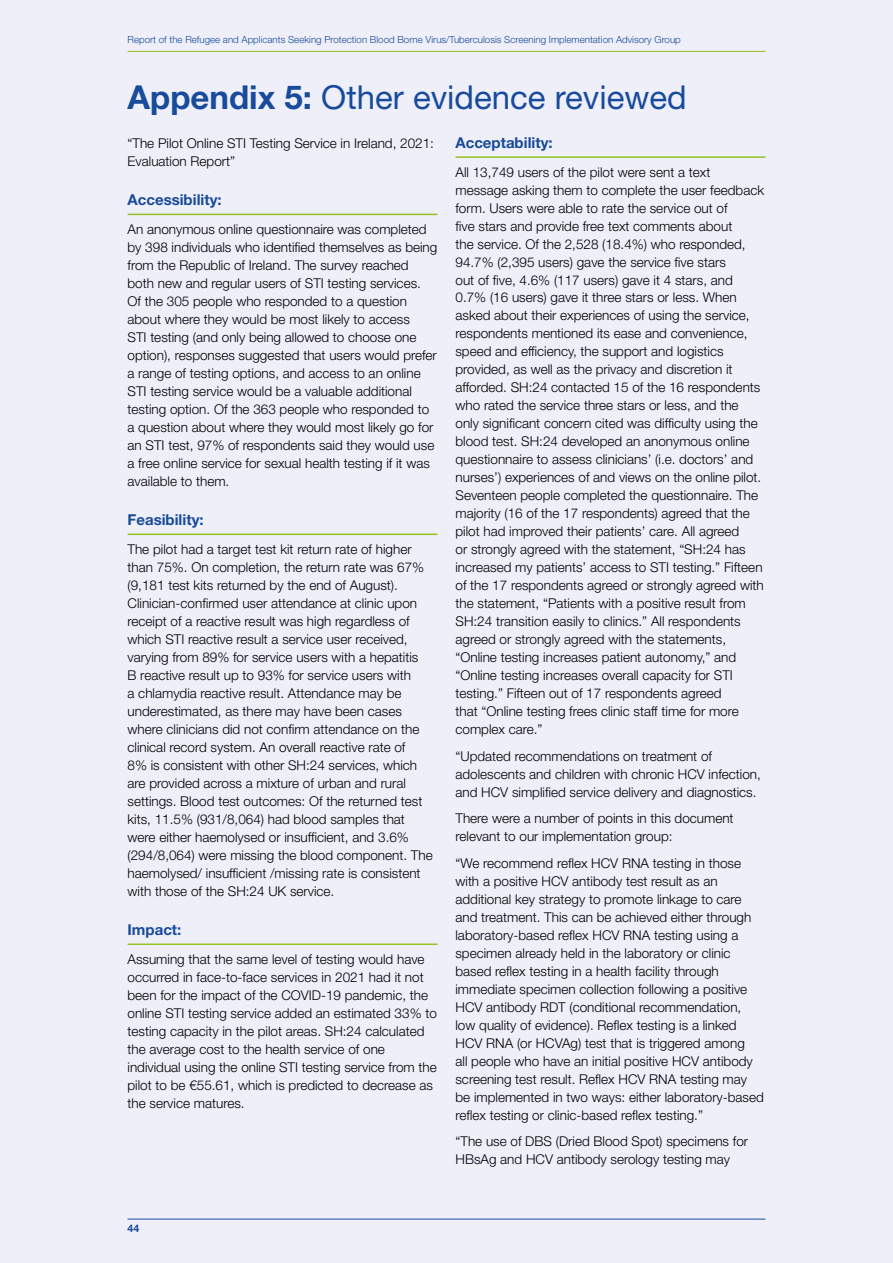
<style>
.page{position:relative;width:893px;height:1263px;background:#eeeff9}
.page>*{position:absolute;margin:0;border:0;box-sizing:border-box;transform-origin:0 0}
.t1{font:33px "Helvetica Neue LT Std";color:#184b9b}
.t2{font:700 15px "Helvetica Neue LT Std";color:#184b9b}
.t3{font:300 13.5px/18px "Helvetica Neue LT Std";color:#000}
.t4{font:700 10.5px "Helvetica Neue LT Std";color:#184b9b}
.t5{font:300 9.75px "Helvetica Neue LT Std";color:#184b9b}
.s1{font-weight:700}
</style>
<div class="page">
<hr style="left:128px;top:51px;width:637px;height:1px;background:#95c11f">
<hr style="left:128px;top:1219px;width:637px;height:1px;background:#184b9b">
<hr style="left:128px;top:214px;width:309px;height:1px;background:#95c11f">
<hr style="left:128px;top:534px;width:309px;height:1px;background:#95c11f">
<hr style="left:128px;top:943px;width:309px;height:2px;background:#95c11f">
<hr style="left:455px;top:156px;width:310px;height:2px;background:#95c11f">
<p class="t5" style="left:128px;top:33px;width:555px">Report of the Refugee and Applicants Seeking Protection Blood Borne Virus/Tuberculosis Screening Implementation Advisory Group</p>
<h1 class="t1" style="left:128px;top:77px;width:561px"><span class="s1">Appendix 5:</span> Other evidence reviewed</h1>
<p class="t3" style="left:128px;top:134px;width:308px">“The Pilot Online STI Testing Service in Ireland, 2021:<br>Evaluation Report”</p>
<p class="t2" style="left:128px;top:190px;width:96px">Accessibility:</p>
<p class="t3" style="left:128px;top:220px;width:311px">An anonymous online questionnaire was completed by 398 individuals who identified themselves as being from the Republic of Ireland. The survey reached both new and regular users of STI testing services.<br>Of the 305 people who responded to a question about where they would be most likely to access<br>STI testing (and only being allowed to choose one option), responses suggested that users would prefer a range of testing options, and access to an online STI testing service would be a valuable additional testing option. Of the 363 people who responded to a question about where they would most likely go for an STI test, 97% of respondents said they would use a free online service for sexual health testing if it was available to them.</p>
<p class="t2" style="left:128px;top:510px;width:78px">Feasibility:</p>
<p class="t3" style="left:128px;top:540px;width:307px">The pilot had a target test kit return rate of higher than 75%. On completion, the return rate was 67% (9,181 test kits returned by the end of August).<br>Clinician-confirmed user attendance at clinic upon receipt of a reactive result was high regardless of which STI reactive result a service user received, varying from 89% for service users with a hepatitis<br>B reactive result up to 93% for service users with<br>a chlamydia reactive result. Attendance may be underestimated, as there may have been cases where clinicians did not confirm attendance on the clinical record system. An overall reactive rate of<br>8% is consistent with other SH:24 services, which are provided across a mixture of urban and rural settings. Blood test outcomes: Of the returned test kits, 11.5% (931/8,064) had blood samples that were either haemolysed or insufficient, and 3.6% (294/8,064) were missing the blood component. The haemolysed/ insufficient /missing rate is consistent with those of the SH:24 UK service.</p>
<p class="t2" style="left:128px;top:920px;width:55px">Impact:</p>
<p class="t3" style="left:128px;top:949px;width:311px">Assuming that the same level of testing would have occurred in face-to-face services in 2021 had it not been for the impact of the COVID-19 pandemic, the online STI testing service added an estimated 33% to testing capacity in the pilot areas. SH:24 calculated the average cost to the health service of one individual using the online STI testing service from the pilot to be €55.61, which is predicted to decrease as the service matures.</p>
<p class="t2" style="left:455px;top:133px;width:99px">Acceptability:</p>
<p class="t3" style="left:455px;top:162px;width:310px">All 13,749 users of the pilot were sent a text message asking them to complete the user feedback form. Users were able to rate the service out of<br>five stars and provide free text comments about<br>the service. Of the 2,528 (18.4%) who responded, 94.7% (2,395 users) gave the service five stars<br>out of five, 4.6% (117 users) gave it 4 stars, and 0.7% (16 users) gave it three stars or less. When asked about their experiences of using the service, respondents mentioned its ease and convenience, speed and efficiency, the support and logistics provided, as well as the privacy and discretion it afforded. SH:24 contacted 15 of the 16 respondents who rated the service three stars or less, and the only significant concern cited was difficulty using the blood test. SH:24 developed an anonymous online questionnaire to assess clinicians’ (i.e. doctors’ and nurses’) experiences of and views on the online pilot.<br>Seventeen people completed the questionnaire. The majority (16 of the 17 respondents) agreed that the pilot had improved their patients’ care. All agreed<br>or strongly agreed with the statement, “SH:24 has increased my patients’ access to STI testing.” Fifteen of the 17 respondents agreed or strongly agreed with the statement, “Patients with a positive result from SH:24 transition easily to clinics.” All respondents agreed or strongly agreed with the statements, “Online testing increases patient autonomy,” and “Online testing increases overall capacity for STI testing.” Fifteen out of 17 respondents agreed<br>that “Online testing frees clinic staff time for more complex care.”</p>
<p class="t3" style="left:455px;top:747px;width:307px">“Updated recommendations on treatment of adolescents and children with chronic HCV infection, and HCV simplified service delivery and diagnostics.</p>
<p class="t3" style="left:455px;top:809px;width:280px">There were a number of points in this document relevant to our implementation group:</p>
<p class="t3" style="left:455px;top:854px;width:310px">“We recommend reflex HCV RNA testing in those with a positive HCV antibody test result as an additional key strategy to promote linkage to care and treatment. This can be achieved either through laboratory-based reflex HCV RNA testing using a specimen already held in the laboratory or clinic based reflex testing in a health facility through immediate specimen collection following a positive HCV antibody RDT (conditional recommendation, low quality of evidence). Reflex testing is a linked HCV RNA (or HCVAg) test that is triggered among<br>all people who have an initial positive HCV antibody screening test result. Reflex HCV RNA testing may be implemented in two ways: either laboratory-based reflex testing or clinic-based reflex testing.”</p>
<p class="t3" style="left:455px;top:1132px;width:294px">“The use of DBS (Dried Blood Spot) specimens for<br>HBsAg and HCV antibody serology testing may</p>
<p class="t4" style="left:128px;top:1222px;width:13px">44</p>
</div>
